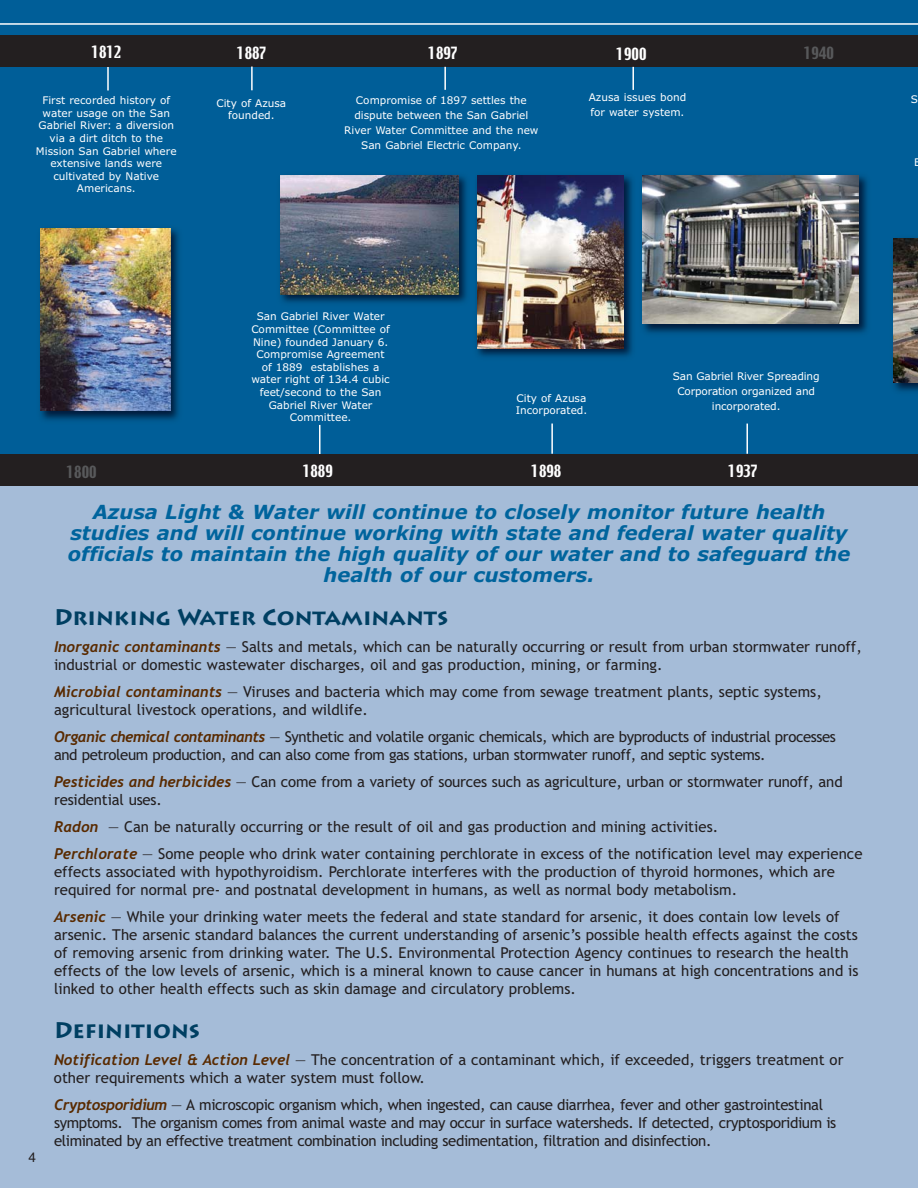
<style>
.page{position:relative;width:918px;height:1188px;background:#fff}
.page>*{position:absolute;margin:0;border:0;box-sizing:border-box;transform-origin:0 0}
.t1{font:700 22.5px "Lithos Pro";color:#003f62}
.t2{font:italic 700 19.5px/21px "Verdana";color:#00649d;text-align:center}
.t3{font:15px/18px "Trebuchet MS";color:#231f20}
.t4{font:15px/18px "Trebuchet MS";letter-spacing:-.025em;color:#231f20}
.t5{font:15px "Techno";color:#fff}
.t6{font:15px "Techno";color:#58595b}
.t7{font:13.5px "Helvetica";color:#231f20}
.t8{font:10.5px/12.6px "Verdana";color:#fff;text-align:center}
.s1{font-family:"Trebuchet";font-weight:700;font-style:italic;color:#592a00}
</style>
<div class="page">
<div style="left:0;top:0;width:918px;height:454px;background:#005e98"></div>
<div style="left:0;top:477px;width:918px;height:711px;background:#a5bcd8"></div>
<hr style="left:107px;top:67px;width:2px;height:23px;background:#fff">
<hr style="left:319px;top:425px;width:2px;height:30px;background:#fff">
<div style="left:0;top:35px;width:918px;height:32px;background:#231f20"></div>
<hr style="left:444px;top:67px;width:2px;height:23px;background:#fff">
<div style="left:0;top:454px;width:918px;height:31px;background:#231f20"></div>
<hr style="left:0;top:23px;width:918px;height:2px;background:#fff">
<hr style="left:251px;top:67px;width:2px;height:23px;background:#fff">
<hr style="left:551px;top:424px;width:2px;height:30px;background:#fff">
<hr style="left:632px;top:67px;width:2px;height:23px;background:#fff">
<hr style="left:746px;top:424px;width:2px;height:30px;background:#fff">
<img style="left:40px;top:228px;width:139px;height:193px">
<img style="left:40px;top:228px;width:130px;height:183px">
<img style="left:280px;top:175px;width:187px;height:128px">
<img style="left:281px;top:176px;width:177px;height:118px">
<img style="left:476px;top:175px;width:157px;height:182px">
<img style="left:477px;top:176px;width:146px;height:172px">
<img style="left:642px;top:175px;width:226px;height:159px">
<img style="left:643px;top:176px;width:216px;height:148px">
<img style="left:893px;top:382px;width:25px;height:10px">
<img style="left:893px;top:238px;width:25px;height:144px">
<p class="t5" style="left:92px;top:44px;width:31px">1812</p>
<p class="t5" style="left:237px;top:45px;width:31px">1887</p>
<p class="t5" style="left:429px;top:45px;width:31px">1897</p>
<p class="t8" style="left:36px;top:95px;width:142px">First recorded history of water usage on the San<br>Gabriel River: a diversion via a dirt ditch to the<br>Mission San Gabriel where extensive lands were cultivated by Native<br>Americans.</p>
<p class="t8" style="left:216px;top:98px;width:71px">City of Azusa founded.</p>
<p class="t8" style="left:344px;top:94px;width:196px;line-height:15px">Compromise of 1897 settles the dispute between the San Gabriel<br>River Water Committee and the new<br>San Gabriel Electric Company.</p>
<p class="t5" style="left:617px;top:46px;width:31px">1900</p>
<p class="t8" style="left:589px;top:91px;width:99px;line-height:15px;text-align:left">Azusa issues bond for water system.</p>
<p class="t6" style="left:804px;top:45px;width:31px">1940</p>
<p class="t8" style="left:251px;top:311px;width:140px">San Gabriel River Water<br>Committee (Committee of<br>Nine) founded January 6.<br>Compromise Agreement of 1889 establishes a water right of 134.4 cubic feet/second to the San<br>Gabriel River Water<br>Committee.</p>
<p class="t8" style="left:516px;top:393px;width:73px;text-align:left">City of Azusa<br>Incorporated.</p>
<p class="t6" style="left:67px;top:464px;width:31px">1800</p>
<p class="t5" style="left:303px;top:463px;width:31px">1889</p>
<p class="t5" style="left:532px;top:463px;width:31px">1898</p>
<p class="t8" style="left:673px;top:370px;width:148px;line-height:15px">San Gabriel River Spreading<br>Corporation organized and incorporated.</p>
<p class="t5" style="left:729px;top:463px;width:31px">1937</p>
<p class="t7" style="left:29px;top:1152px;width:9px">4</p>
<h2 class="t2" style="left:68px;top:503px;width:784px">Azusa Light &amp; Water will continue to closely monitor future health studies and will continue working with state and federal water quality officials to maintain the high quality of our water and to safeguard the health of our customers.</h2>
<h1 class="t1" style="left:54px;top:604px;width:396px">Drinking Water Contaminants</h1>
<p class="t3" style="left:54px;top:639px;width:810px"><span class="s1">Inorganic contaminants</span> — Salts and metals, which can be naturally occurring or result from urban stormwater runoff, industrial or domestic wastewater discharges, oil and gas production, mining, or farming.</p>
<p class="t3" style="left:54px;top:684px;width:769px"><span class="s1">Microbial contaminants</span> — Viruses and bacteria which may come from sewage treatment plants, septic systems, agricultural livestock operations, and wildlife.</p>
<p class="t4" style="left:54px;top:729px;width:784px"><span class="s1">Organic chemical contaminants</span> — Synthetic and volatile organic chemicals, which are byproducts of industrial processes and petroleum production, and can also come from gas stations, urban stormwater runoff, and septic systems.</p>
<p class="t3" style="left:54px;top:774px;width:790px"><span class="s1">Pesticides and herbicides</span> — Can come from a variety of sources such as agriculture, urban or stormwater runoff, and residential uses.</p>
<p class="t3" style="left:54px;top:815px;width:810px;line-height:27px"><span class="s1">Radon</span> — Can be naturally occurring or the result of oil and gas production and mining activities.<br><span class="s1">Perchlorate</span> — Some people who drink water containing perchlorate in excess of the notification level may experience</p>
<p class="t3" style="left:54px;top:864px;width:783px">effects associated with hypothyroidism. Perchlorate interferes with the production of thyroid hormones, which are required for normal pre- and postnatal development in humans, as well as normal body metabolism.</p>
<p class="t3" style="left:54px;top:909px;width:806px"><span class="s1">Arsenic</span> — While your drinking water meets the federal and state standard for arsenic, it does contain low levels of arsenic. The arsenic standard balances the current understanding of arsenic’s possible health effects against the costs of removing arsenic from drinking water. The U.S. Environmental Protection Agency continues to research the health effects of the low levels of arsenic, which is a mineral known to cause cancer in humans at high concentrations and is linked to other health effects such as skin damage and circulatory problems.</p>
<h1 class="t1" style="left:54px;top:1017px;width:148px">Definitions</h1>
<p class="t3" style="left:54px;top:1052px;width:791px"><span class="s1">Notification Level &amp; Action Level</span> — The concentration of a contaminant which, if exceeded, triggers treatment or other requirements which a water system must follow.</p>
<p class="t4" style="left:54px;top:1097px;width:784px"><span class="s1">Cryptosporidium</span> — A microscopic organism which, when ingested, can cause diarrhea, fever and other gastrointestinal symptoms. The organism comes from animal waste and may occur in surface watersheds. If detected, cryptosporidium is eliminated by an effective treatment combination including sedimentation, filtration and disinfection.</p>
<p class="t8" style="left:911px;top:94px;width:9px">S</p>
</div>
